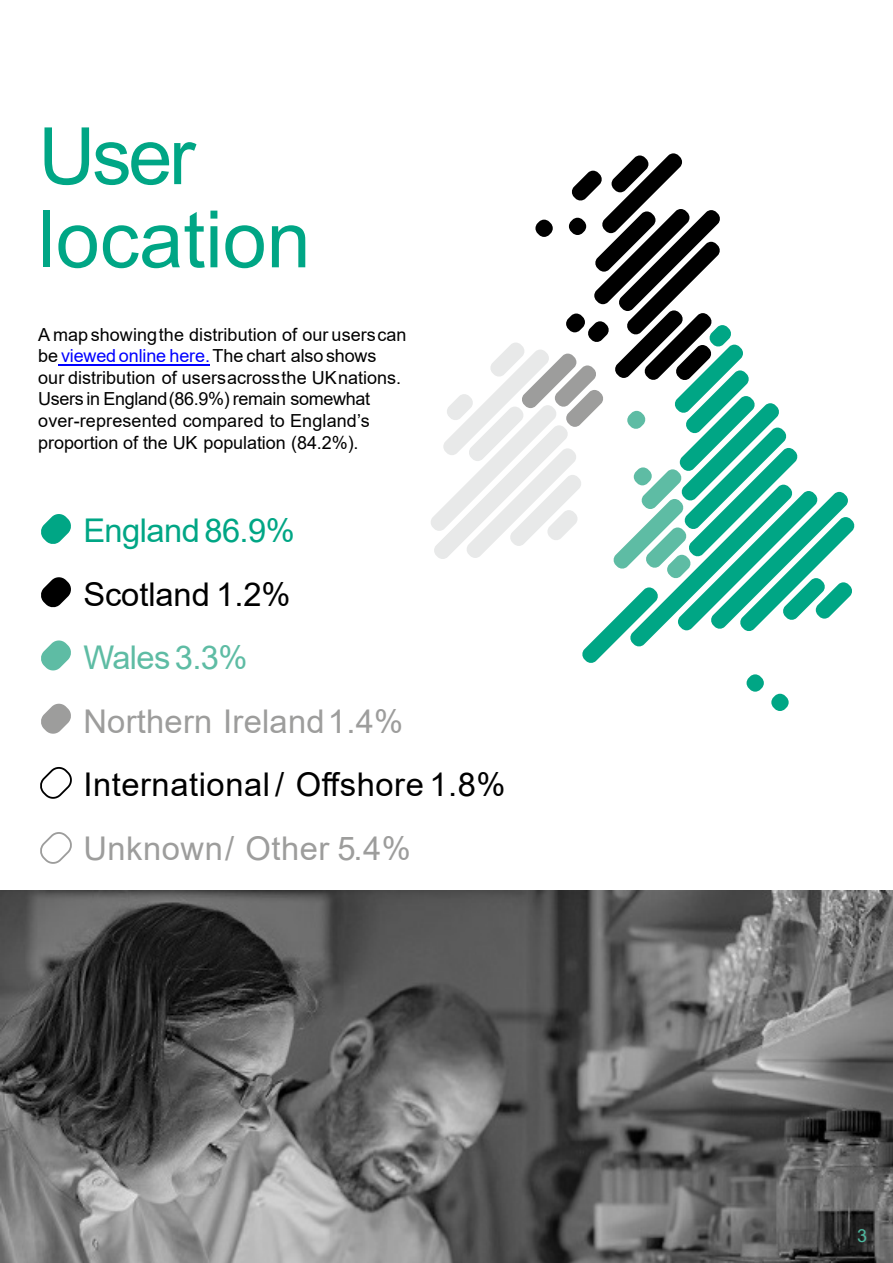
<style>
.page{position:relative;width:893px;height:1263px;background:#fff}
.page>*{position:absolute;margin:0;border:0;box-sizing:border-box;transform-origin:0 0}
.t1{font:79.2px/83.1px "Arial";color:#00a685}
.t2{font:32.7px "Arial";letter-spacing:.01em;color:#9d9d9c}
.t3{font:32.7px "Arial";letter-spacing:.015em;color:#000}
.t4{font:32.7px "Arial";letter-spacing:-.015em;color:#00a685}
.t5{font:32.7px "Arial";letter-spacing:-.005em;color:#000}
.t6{font:32.7px "Arial";letter-spacing:-.02em;color:#5ebca4}
.t7{font:18px/21.6px "Arial";color:#000}
.t8{font:18px "Arial";color:#4db79e}
.s1{color:#00f}
</style>
<div class="page">
<img style="left:0;top:891px;width:893px;height:372px">
<hr style="left:58px;top:364px;width:152px;height:1px;background:#00f">
<svg style="left:431px;top:153px;width:424px;height:510px"></svg>
<svg style="left:771px;top:694px;width:18px;height:17px"></svg>
<svg style="left:747px;top:674px;width:17px;height:18px"></svg>
<svg style="left:41px;top:514px;width:30px;height:30px"></svg>
<svg style="left:41px;top:577px;width:30px;height:31px"></svg>
<svg style="left:41px;top:640px;width:30px;height:31px"></svg>
<svg style="left:41px;top:704px;width:30px;height:30px"></svg>
<svg style="left:40px;top:767px;width:32px;height:32px"></svg>
<svg style="left:40px;top:832px;width:32px;height:32px"></svg>
<h1 class="t1" style="left:38px;top:122px;width:274px">User location</h1>
<p class="t7" style="left:38px;top:325px;width:370px">A map showing the distribution of our users can be <span class="s1">viewed online here.</span> The chart also shows our distribution of users across the UK nations.<br>Users in England (86.9%) remain somewhat over-represented compared to England’s proportion of the UK population (84.2%).</p>
<h2 class="t4" style="left:83px;top:518px;width:213px">England 86.9%</h2>
<h2 class="t5" style="left:83px;top:582px;width:209px">Scotland 1.2%</h2>
<h2 class="t6" style="left:83px;top:645px;width:166px">Wales 3.3%</h2>
<h2 class="t2" style="left:83px;top:709px;width:321px">Northern Ireland 1.4%</h2>
<h2 class="t3" style="left:83px;top:772px;width:424px">International / Offshore 1.8%</h2>
<h2 class="t2" style="left:83px;top:836px;width:329px">Unknown / Other 5.4%</h2>
<p class="t8" style="left:857px;top:1229px;width:12px">3</p>
</div>
